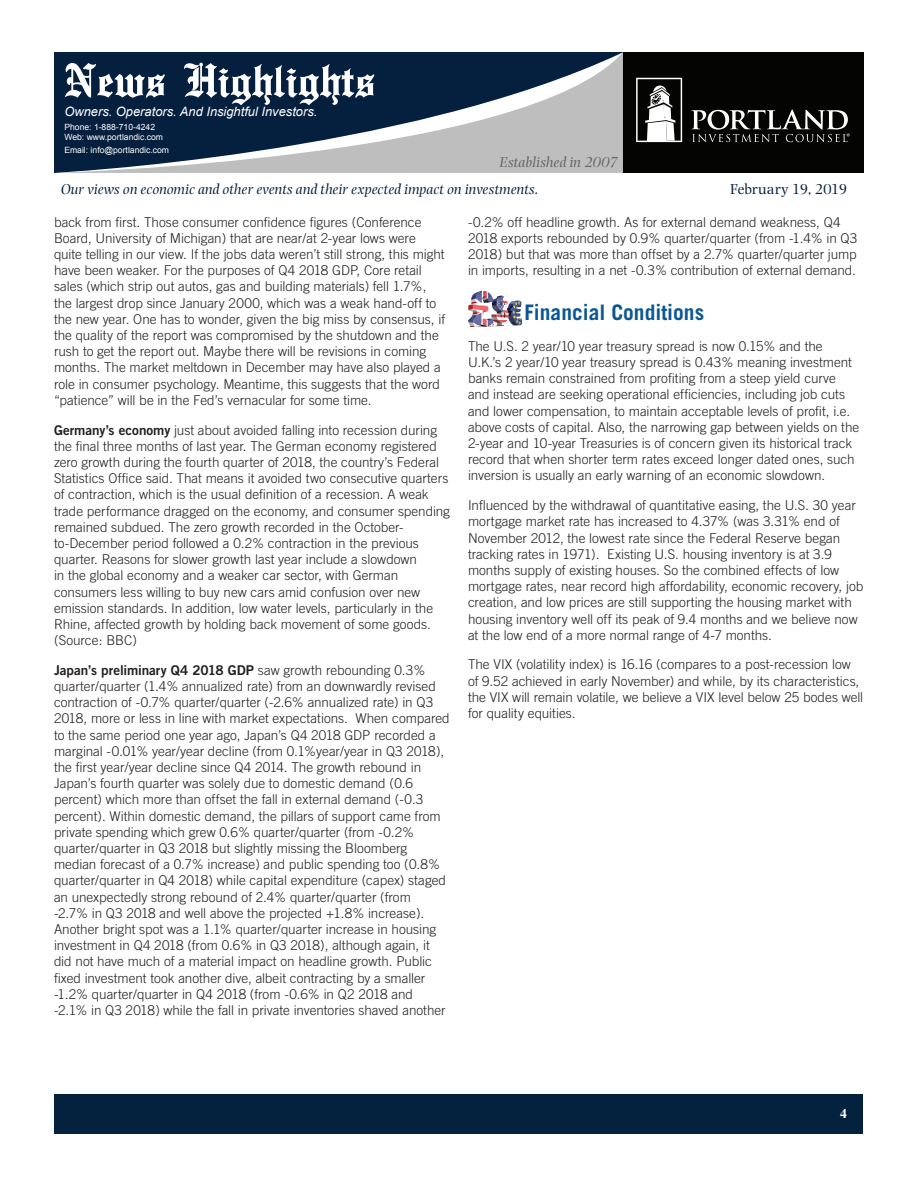
<style>
.page{position:relative;width:918px;height:1188px;background:#fff}
.page>*{position:absolute;margin:0;border:0;box-sizing:border-box;transform-origin:0 0}
.t1{font:500 51px "English Towne";color:#fff}
.t2{font:700 21.45px "Trade Gothic";color:#0b5793}
.t3{font:italic 15px "Photina";color:#04213e}
.t4{font:italic 15px "Photina";color:#636366}
.t5{font:15px "Photina";letter-spacing:-.005em;color:#04213e}
.Article_-_Body{font:300 13.5px/16.2px "Trade Gothic";color:#231f20}
.t6{font:700 13.5px "Times";color:#fff}
.t7{font:italic 12.9px "Arial";color:#fff}
.t8{font:8.55px/10.4px "Arial";color:#fff}
.s1{font-family:"Trade Gothic Bold Two";font-weight:400}
</style>
<div class="page">
<div style="left:606px;top:52px;width:258px;height:121px;background:#040503"></div>
<div style="left:55px;top:1094px;width:808px;height:39px;background:#04213e"></div>
<svg style="left:54px;top:53px;width:569px;height:120px;background:#4d5d71"></svg>
<svg style="left:636px;top:78px;width:46px;height:64px"></svg>
<svg style="left:691px;top:110px;width:159px;height:32px"></svg>
<img style="left:468px;top:291px;width:54px;height:36px">
<h1 class="t1" style="left:64px;top:51px;width:312px">News Highlights</h1>
<p class="t7" style="left:64px;top:103px;width:255px">Owners. Operators. And Insightful Investors.</p>
<p class="t8" style="left:64px;top:122px;width:100px">Phone: 1-888-710-4242<br>Web: www.portlandic.com</p>
<p class="t8" style="left:64px;top:145px;width:106px">Email: info@portlandic.com</p>
<p class="t4" style="left:499px;top:153px;width:120px">Established in 2007</p>
<p class="t3" style="left:61px;top:181px;width:479px">Our views on economic and other events and their expected impact on investments.</p>
<p class="t5" style="left:731px;top:180px;width:119px">February 19, 2019</p>
<p class="Article_-_Body" style="left:54px;top:214px;width:393px">back from first. Those consumer confidence figures (Conference Board, University of Michigan) that are near/at 2-year lows were quite telling in our view. If the jobs data weren’t still strong, this might have been weaker. For the purposes of Q4 2018 GDP, Core retail sales (which strip out autos, gas and building materials) fell 1.7%, the largest drop since January 2000, which was a weak hand-off to the new year. One has to wonder, given the big miss by consensus, if the quality of the report was compromised by the shutdown and the rush to get the report out. Maybe there will be revisions in coming months. The market meltdown in December may have also played a role in consumer psychology. Meantime, this suggests that the word “patience” will be in the Fed’s vernacular for some time.</p>
<p class="Article_-_Body" style="left:54px;top:421px;width:398px"><span class="s1">Germany’s economy</span> just about avoided falling into recession during the final three months of last year. The German economy registered zero growth during the fourth quarter of 2018, the country’s Federal Statistics Office said. That means it avoided two consecutive quarters of contraction, which is the usual definition of a recession. A weak trade performance dragged on the economy, and consumer spending remained subdued. The zero growth recorded in the October&shy;to-December period followed a 0.2% contraction in the previous quarter. Reasons for slower growth last year include a slowdown<br>in the global economy and a weaker car sector, with German consumers less willing to buy new cars amid confusion over new emission standards. In addition, low water levels, particularly in the Rhine, affected growth by holding back movement of some goods. (Source: BBC)</p>
<p class="Article_-_Body" style="left:54px;top:662px;width:397px"><span class="s1">Japan’s preliminary Q4 2018 GDP</span> saw growth rebounding 0.3% quarter/quarter (1.4% annualized rate) from an downwardly revised contraction of -0.7% quarter/quarter (-2.6% annualized rate) in Q3<br>2018, more or less in line with market expectations. When compared to the same period one year ago, Japan’s Q4 2018 GDP recorded a marginal -0.01% year/year decline (from 0.1%year/year in Q3 2018), the first year/year decline since Q4 2014. The growth rebound in Japan’s fourth quarter was solely due to domestic demand (0.6 percent) which more than offset the fall in external demand (-0.3 percent). Within domestic demand, the pillars of support came from private spending which grew 0.6% quarter/quarter (from -0.2% quarter/quarter in Q3 2018 but slightly missing the Bloomberg median forecast of a 0.7% increase) and public spending too (0.8% quarter/quarter in Q4 2018) while capital expenditure (capex) staged an unexpectedly strong rebound of 2.4% quarter/quarter (from<br>-2.7% in Q3 2018 and well above the projected +1.8% increase).<br>Another bright spot was a 1.1% quarter/quarter increase in housing investment in Q4 2018 (from 0.6% in Q3 2018), although again, it did not have much of a material impact on headline growth. Public fixed investment took another dive, albeit contracting by a smaller -1.2% quarter/quarter in Q4 2018 (from -0.6% in Q2 2018 and -2.1% in Q3 2018) while the fall in private inventories shaved another</p>
<p class="Article_-_Body" style="left:468px;top:214px;width:391px">-0.2% off headline growth. As for external demand weakness, Q4<br>2018 exports rebounded by 0.9% quarter/quarter (from -1.4% in Q3<br>2018) but that was more than offset by a 2.7% quarter/quarter jump in imports, resulting in a net -0.3% contribution of external demand.</p>
<h2 class="t2" style="left:524px;top:300px;width:181px">Financial Conditions</h2>
<p class="Article_-_Body" style="left:468px;top:338px;width:393px">The U.S. 2 year/10 year treasury spread is now 0.15% and the U.K.’s 2 year/10 year treasury spread is 0.43% meaning investment banks remain constrained from profiting from a steep yield curve and instead are seeking operational efficiencies, including job cuts and lower compensation, to maintain acceptable levels of profit, i.e. above costs of capital. Also, the narrowing gap between yields on the 2-year and 10-year Treasuries is of concern given its historical track record that when shorter term rates exceed longer dated ones, such inversion is usually an early warning of an economic slowdown.</p>
<p class="Article_-_Body" style="left:468px;top:497px;width:397px">Influenced by the withdrawal of quantitative easing, the U.S. 30 year mortgage market rate has increased to 4.37% (was 3.31% end of November 2012, the lowest rate since the Federal Reserve began tracking rates in 1971). Existing U.S. housing inventory is at 3.9 months supply of existing houses. So the combined effects of low mortgage rates, near record high affordability, economic recovery, job creation, and low prices are still supporting the housing market with housing inventory well off its peak of 9.4 months and we believe now at the low end of a more normal range of 4-7 months.</p>
<p class="Article_-_Body" style="left:468px;top:656px;width:397px">The VIX (volatility index) is 16.16 (compares to a post-recession low of 9.52 achieved in early November) and while, by its characteristics, the VIX will remain volatile, we believe a VIX level below 25 bodes well for quality equities.</p>
<p class="t6" style="left:840px;top:1100px;width:8px">4</p>
</div>
